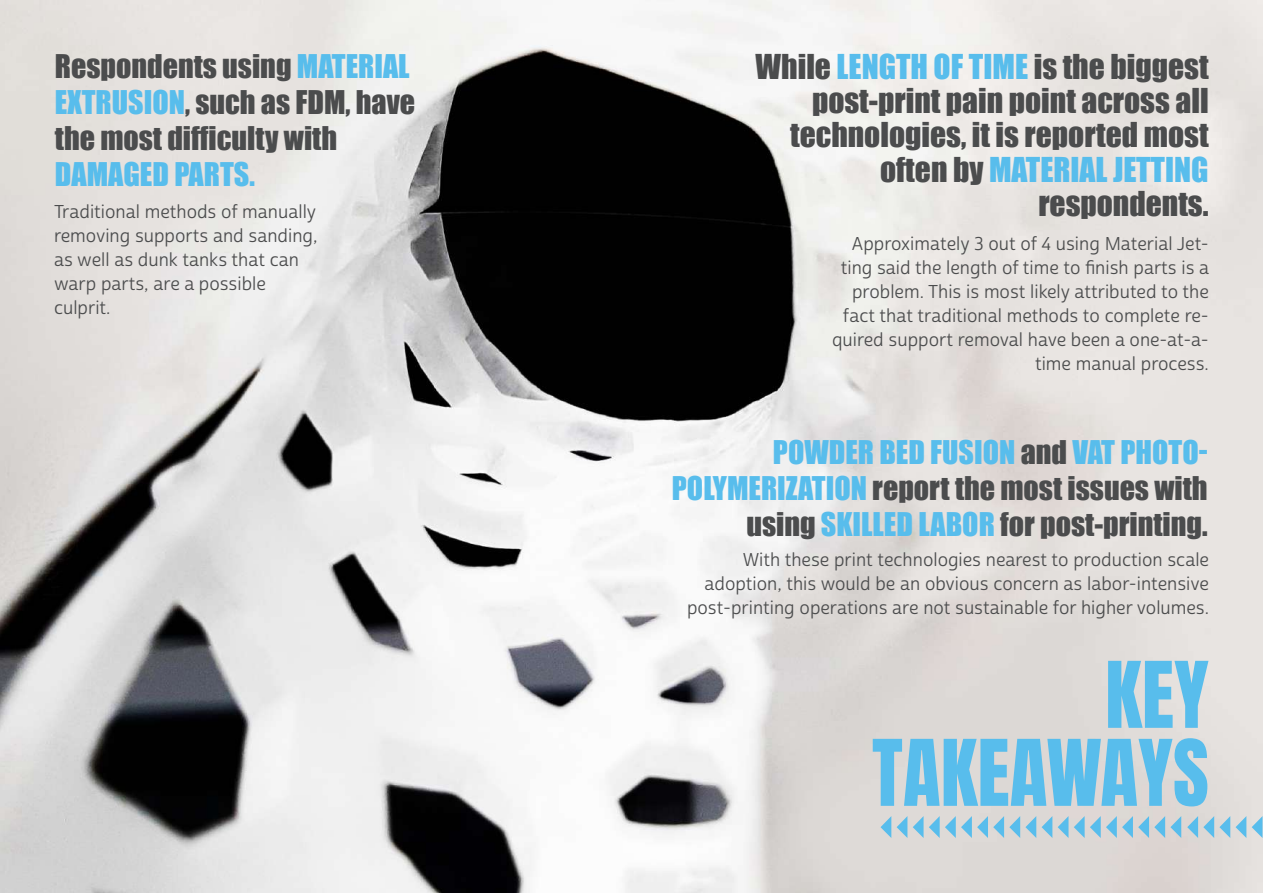
<style>
.page{position:relative;width:1263px;height:893px;background:#fff}
.page>*{position:absolute;margin:0;border:0;box-sizing:border-box;transform-origin:0 0}
.t1{font:78px/78px "Anton";color:#58bdec;text-align:right}
.t2{font:31.5px/34.3px "Impact";color:#4b4c4d;text-align:right}
.t3{font:30px/36px "Impact";color:#58bdec;text-align:right}
.t4{font:30px/36px "Impact";color:#4b4c4d}
.t5{font:18px/24px "Cabrito Sans Nor Reg";color:#4b4c4d;text-align:right}
.s1{color:#58bdec}
.s2{color:#4b4c4d}
</style>
<div class="page">
<img style="left:0;top:0;width:1263px;height:893px">
<svg style="left:1090px;top:816px;width:91px;height:22px"></svg>
<svg style="left:1074px;top:816px;width:10px;height:22px"></svg>
<svg style="left:1058px;top:816px;width:10px;height:22px"></svg>
<svg style="left:929px;top:816px;width:123px;height:22px"></svg>
<svg style="left:913px;top:816px;width:10px;height:22px"></svg>
<svg style="left:897px;top:816px;width:10px;height:22px"></svg>
<svg style="left:880px;top:816px;width:11px;height:22px"></svg>
<svg style="left:1252px;top:816px;width:10px;height:22px"></svg>
<svg style="left:1187px;top:816px;width:59px;height:22px"></svg>
<h3 class="t4" style="left:55px;top:47px;width:362px">Respondents using <span class="s1">MATERIAL<br>EXTRUSION</span>, such as FDM, have the most difficulty with</h3>
<h3 class="t3" style="left:55px;top:155px;width:202px">DAMAGED PARTS.</h3>
<p class="t5" style="left:54px;top:200px;width:265px;text-align:left">Traditional methods of manually removing supports and sanding, as well as dunk tanks that can warp parts, are a possible culprit.</p>
<h2 class="t2" style="left:756px;top:48px;width:454px">While <span class="s1">LENGTH OF TIME</span> is the biggest post-print pain point across all technologies, it is reported most often by <span class="s1">MATERIAL JETTING </span>respondents.</h2>
<p class="t5" style="left:832px;top:232px;width:379px">Approximately 3 out of 4 using Material Jet&shy;ting said the length of time to finish parts is a problem. This is most likely attributed to the fact that traditional methods to complete re&shy;quired support removal have been a one-at-a&shy;time manual process.</p>
<h3 class="t3" style="left:672px;top:433px;width:537px">POWDER BED FUSION <span class="s2">and</span> VAT PHOTO-<br>POLYMERIZATION <span class="s2">report the most issues with using</span> SKILLED LABOR <span class="s2">for post-printing.</span></h3>
<p class="t5" style="left:687px;top:548px;width:523px">With these print technologies nearest to production scale adoption, this would be an obvious concern as labor-intensive post-printing operations are not sustainable for higher volumes.</p>
<h1 class="t1" style="left:872px;top:662px;width:338px">KEY<br>TAKEAWAYS</h1>
</div>
